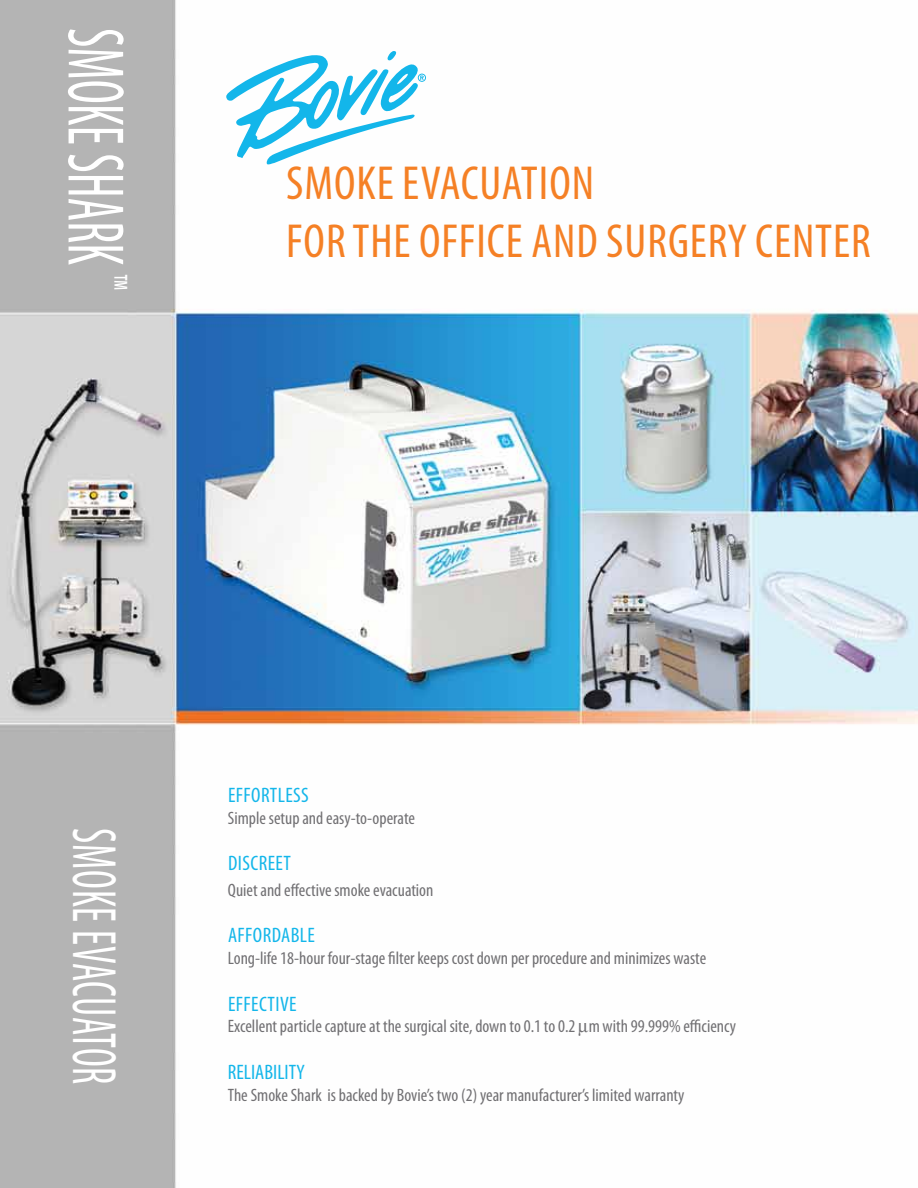
<style>
.page{position:relative;width:918px;height:1188px;background:#fff}
.page>*{position:absolute;margin:0;border:0;box-sizing:border-box;transform-origin:0 0}
.t1{font:condensed 81px "Myriad Pro";color:#fff;scale:.67 1}
.t2{font:condensed 63px "Myriad Pro";letter-spacing:.02em;color:#fff;scale:.67 1}
.t3{font:condensed 48px/57.6px "Myriad Pro";letter-spacing:.02em;color:#f58025}
.t4{font:condensed 21px "Myriad Pro";letter-spacing:.02em;color:#13b6ea}
.t5{font:condensed 21px "Myriad Pro";color:#13b6ea}
.t6{font:condensed 18px "Myriad Pro";color:#717073}
</style>
<div class="page">
<img style="left:0;top:0;width:918px;height:1188px">
<svg style="left:226px;top:51px;width:200px;height:113px"></svg>
<svg style="left:579px;top:1023px;width:10px;height:13px"></svg>
<h1 class="t1" style="left:144px;top:28px;width:392px;rotate:90deg">SMOKE SHARK <sup>™</sup></h1>
<h3 class="t3" style="left:286px;top:154px;width:489px">SMOKE EVACUATION<br>for the office and surgery cente</h3>
<h3 class="t3" style="left:851px;top:211px;width:21px">r</h3>
<h2 class="t2" style="left:132px;top:828px;width:379px;rotate:90deg">SMOKE EVACUATOR</h2>
<p class="t4" style="left:228px;top:782px;width:66px">Effortless</p>
<p class="t6" style="left:228px;top:807px;width:189px">Simple setup and easy-to-operate</p>
<p class="t4" style="left:228px;top:851px;width:48px">Discreet</p>
<p class="t6" style="left:228px;top:879px;width:207px">Quiet and effective smoke evacuation</p>
<p class="t4" style="left:228px;top:923px;width:87px">Affordable</p>
<p class="t6" style="left:228px;top:947px;width:480px">Long-life 18-hour four-stage filter keeps cost down per procedure and minimizes waste</p>
<p class="t4" style="left:228px;top:991px;width:32px">Effective</p>
<p class="t6" style="left:228px;top:1016px;width:510px">Excellent particle capture at the surgical site, down to 0.1 to 0.2 m with 99.999% efficiency</p>
<p class="t5" style="left:228px;top:1060px;width:78px">RELIABILITY</p>
<p class="t6" style="left:228px;top:1084px;width:458px">The Smoke Shark is backed by Bovie’s two (2) year manufacturer’s limited warranty</p>
</div>
